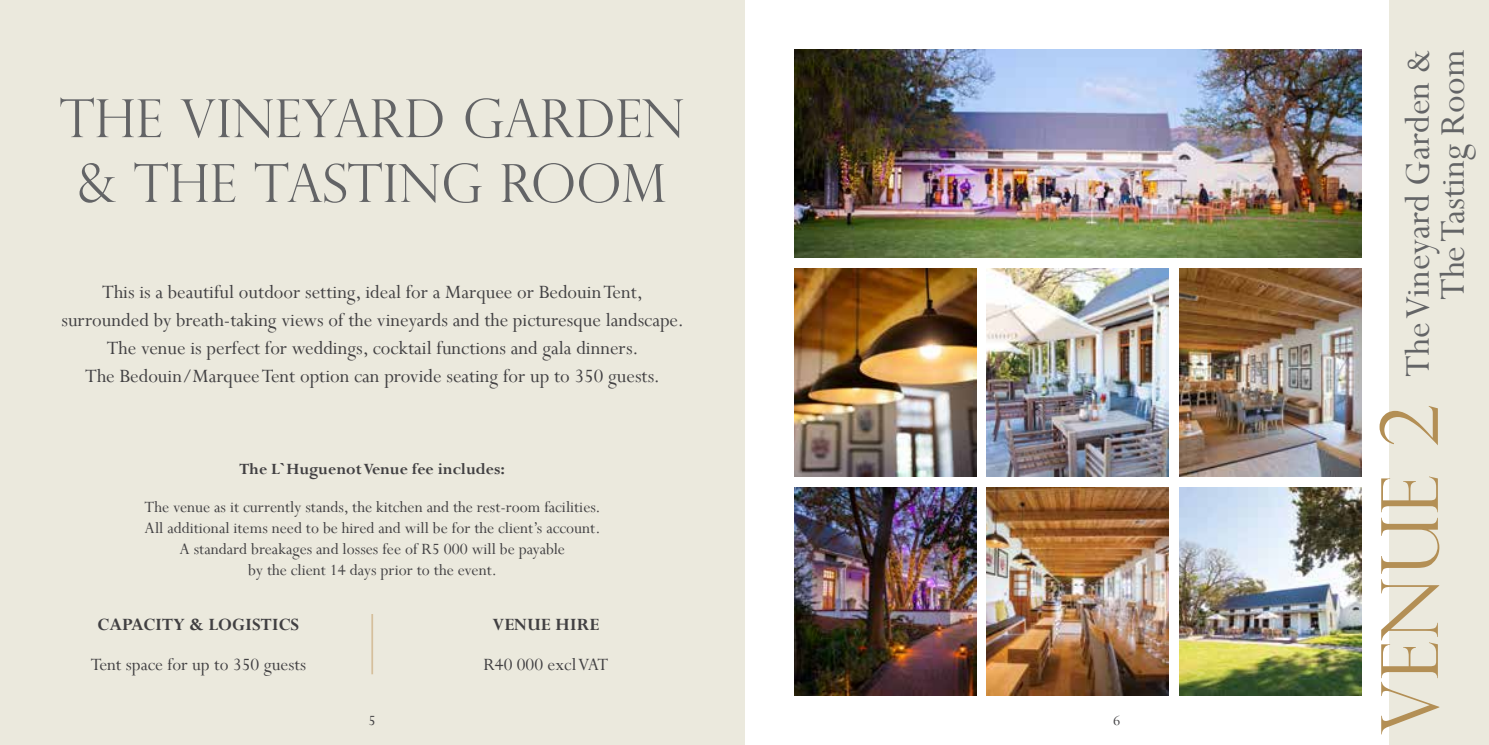
<style>
.page{position:relative;width:1489px;height:745px;background:#fff}
.page>*{position:absolute;margin:0;border:0;box-sizing:border-box;transform-origin:0 0}
.t1{font:300 52.5px/64.8px "Perpetua Titling";color:#636466;text-align:center}
.t2{font:38.5px/35px "Perpetua";color:#636466;text-align:right}
.t3{font:21px/28px "Perpetua";color:#414042;text-align:center}
.t4{font:19.25px "Perpetua";color:#414042}
.t5{font:700 19.25px "Perpetua";color:#414042}
.t6{font:17.5px/21px "Perpetua";color:#414042;text-align:center}
.t7{font:700 17.5px "Perpetua";color:#414042}
.t8{font:15.75px "Perpetua";color:#414042}
.s1{font-family:"Perpetua Titling";font-weight:300;font-size:78.75px;color:#b38f55}
</style>
<div class="page">
<div style="left:0;top:0;width:744px;height:744px;background:#ebe9dd"></div>
<hr style="left:371px;top:613px;width:2px;height:60px;background:#d5bf9c">
<div style="left:1389px;top:0;width:99px;height:744px;background:#ebe9dd"></div>
<img style="left:794px;top:50px;width:567px;height:207px">
<img style="left:794px;top:268px;width:182px;height:208px">
<img style="left:986px;top:268px;width:182px;height:208px">
<img style="left:1179px;top:268px;width:182px;height:208px">
<img style="left:794px;top:487px;width:182px;height:207px">
<img style="left:986px;top:487px;width:182px;height:207px">
<img style="left:1179px;top:487px;width:182px;height:207px">
<h1 class="t1" style="left:60px;top:85px;width:626px">THE VINEYARD GARDEN &amp; THE TASTING ROOM</h1>
<p class="t3" style="left:61px;top:277px;width:624px">This is a beautiful outdoor setting, ideal for a Marquee or Bedouin Tent, surrounded by breath-taking views of the vineyards and the picturesque landscape.<br>The venue is perfect for weddings, cocktail functions and gala dinners.<br>The Bedouin/Marquee Tent option can provide seating for up to 350 guests.</p>
<p class="t7" style="left:239px;top:457px;width:267px">The L`Huguenot Venue fee includes:</p>
<p class="t6" style="left:144px;top:495px;width:457px">The venue as it currently stands, the kitchen and the rest-room facilities.<br>All additional items need to be hired and will be for the client’s account.<br>A standard breakages and losses fee of R5 000 will be payable<br>by the client 14 days prior to the event.</p>
<p class="t5" style="left:98px;top:612px;width:203px">CAPACITY &amp; LOGISTICS</p>
<p class="t4" style="left:91px;top:651px;width:216px">Tent space for up to 350 guests</p>
<p class="t5" style="left:492px;top:612px;width:108px">VENUE HIRE</p>
<p class="t4" style="left:483px;top:651px;width:127px">R40 000 excl VAT</p>
<p class="t8" style="left:368px;top:710px;width:9px">5</p>
<p class="t8" style="left:1113px;top:710px;width:9px">6</p>
<h2 class="t2" style="left:1399px;top:734px;width:686px;rotate:-90deg"><span class="s1">VENUE 2</span> The Vineyard Garden &amp;<br>The Tasting Room</h2>
</div>
